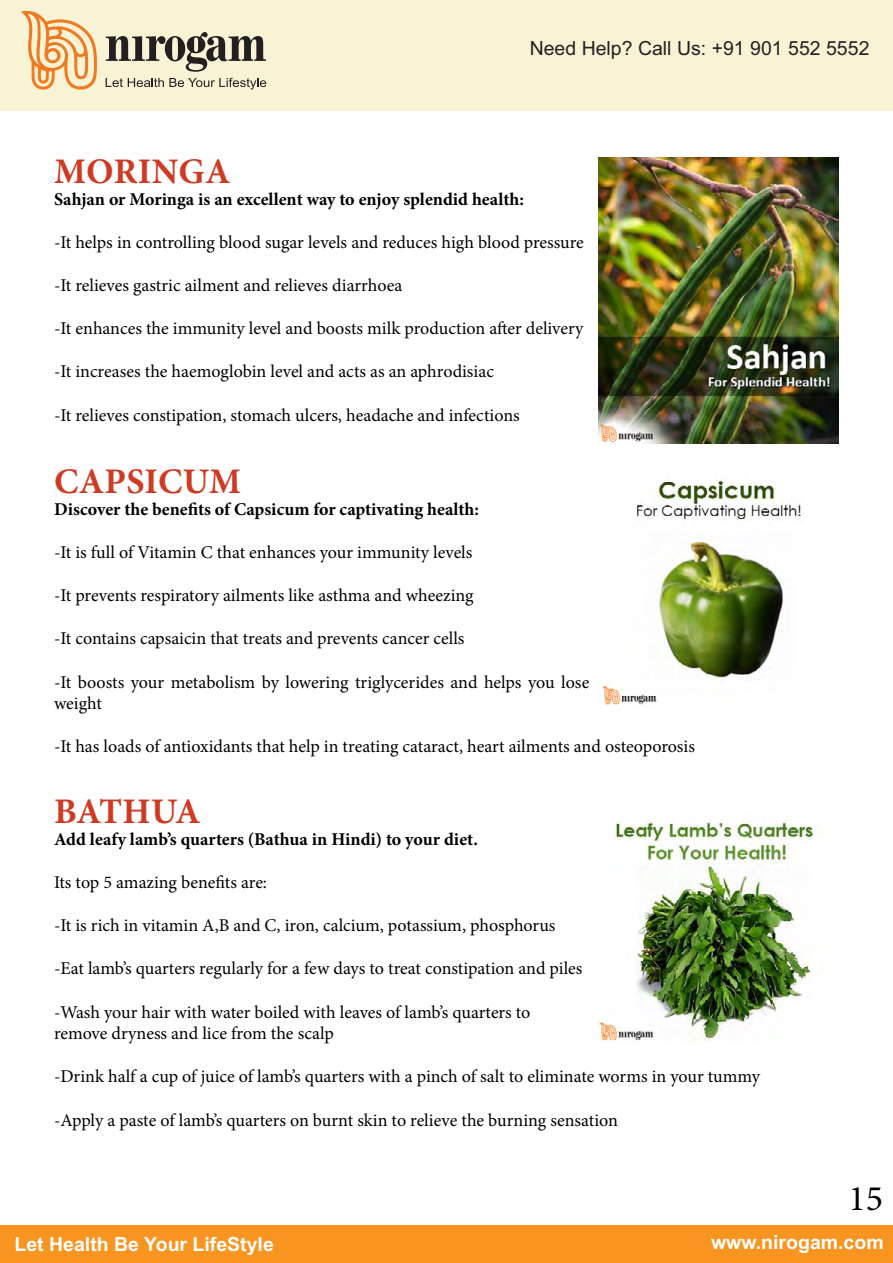
<style>
.page{position:relative;width:893px;height:1263px;background:#fff}
.page>*{position:absolute;margin:0;border:0;box-sizing:border-box;transform-origin:0 0}
.t1{font:700 36px "Minion Pro";letter-spacing:.01em;color:#cf3a22}
.t2{font:36px "Minion Pro";color:#000}
.t3{font:700 19.5px "Arial";color:#fff}
.t4{font:19.5px "Arial";color:#231f20}
.t5{font:18px/21.6px "Minion Pro";color:#000}
.t6{font:700 18px "Minion Pro";color:#000}
</style>
<div class="page">
<div style="left:0;top:0;width:893px;height:111px;background:#f9f3d6"></div>
<div style="left:0;top:1225px;width:893px;height:38px;background:#f79520"></div>
<svg style="left:21px;top:11px;width:76px;height:79px"></svg>
<svg style="left:106px;top:78px;width:160px;height:12px"></svg>
<svg style="left:106px;top:32px;width:160px;height:40px"></svg>
<img style="left:599px;top:157px;width:240px;height:287px">
<img style="left:602px;top:477px;width:199px;height:228px">
<img style="left:599px;top:816px;width:220px;height:227px">
<p class="t4" style="left:530px;top:36px;width:341px">Need Help? Call Us: +91 901 552 5552</p>
<h1 class="t1" style="left:54px;top:146px;width:178px">Moringa</h1>
<p class="t6" style="left:54px;top:186px;width:471px">Sahjan or Moringa is an excellent way to enjoy splendid health:</p>
<p class="t5" style="left:54px;top:231px;width:531px">-It helps in controlling blood sugar levels and reduces high blood pressure</p>
<p class="t5" style="left:54px;top:275px;width:350px">-It relieves gastric ailment and relieves diarrhoea</p>
<p class="t5" style="left:54px;top:318px;width:531px">-It enhances the immunity level and boosts milk production after delivery</p>
<p class="t5" style="left:54px;top:361px;width:441px">-It increases the haemoglobin level and acts as an aphrodisiac</p>
<p class="t5" style="left:54px;top:404px;width:467px">-It relieves constipation, stomach ulcers, headache and infections</p>
<h1 class="t1" style="left:54px;top:456px;width:187px">Capsicum</h1>
<p class="t6" style="left:54px;top:496px;width:427px">Discover the benefits of Capsicum for captivating health:</p>
<p class="t5" style="left:54px;top:541px;width:420px">-It is full of Vitamin C that enhances your immunity levels</p>
<p class="t5" style="left:54px;top:585px;width:421px">-It prevents respiratory ailments like asthma and wheezing</p>
<p class="t5" style="left:54px;top:628px;width:412px">-It contains capsaicin that treats and prevents cancer cells</p>
<p class="t5" style="left:54px;top:671px;width:537px">-It boosts your metabolism by lowering triglycerides and helps you lose weight</p>
<p class="t5" style="left:54px;top:736px;width:642px">-It has loads of antioxidants that help in treating cataract, heart ailments and osteoporosis</p>
<h1 class="t1" style="left:54px;top:786px;width:148px">Bathua</h1>
<p class="t6" style="left:54px;top:826px;width:426px">Add leafy lamb’s quarters (Bathua in Hindi) to your diet.</p>
<p class="t5" style="left:54px;top:871px;width:215px">Its top 5 amazing benefits are:</p>
<p class="t5" style="left:54px;top:915px;width:503px">-It is rich in vitamin A,B and C, iron, calcium, potassium, phosphorus</p>
<p class="t5" style="left:54px;top:958px;width:530px">-Eat lamb’s quarters regularly for a few days to treat constipation and piles</p>
<p class="t5" style="left:54px;top:1001px;width:478px">-Wash your hair with water boiled with leaves of lamb’s quarters to remove dryness and lice from the scalp</p>
<p class="t5" style="left:54px;top:1066px;width:708px">-Drink half a cup of juice of lamb’s quarters with a pinch of salt to eliminate worms in your tummy</p>
<p class="t5" style="left:54px;top:1109px;width:566px">-Apply a paste of lamb’s quarters on burnt skin to relieve the burning sensation</p>
<h1 class="t2" style="left:848px;top:1174px;width:36px">15</h1>
<p class="t3" style="left:15px;top:1231px;width:261px">Let Health Be Your LifeStyle</p>
<p class="t3" style="left:711px;top:1229px;width:174px">www.nirogam.com</p>
</div>
